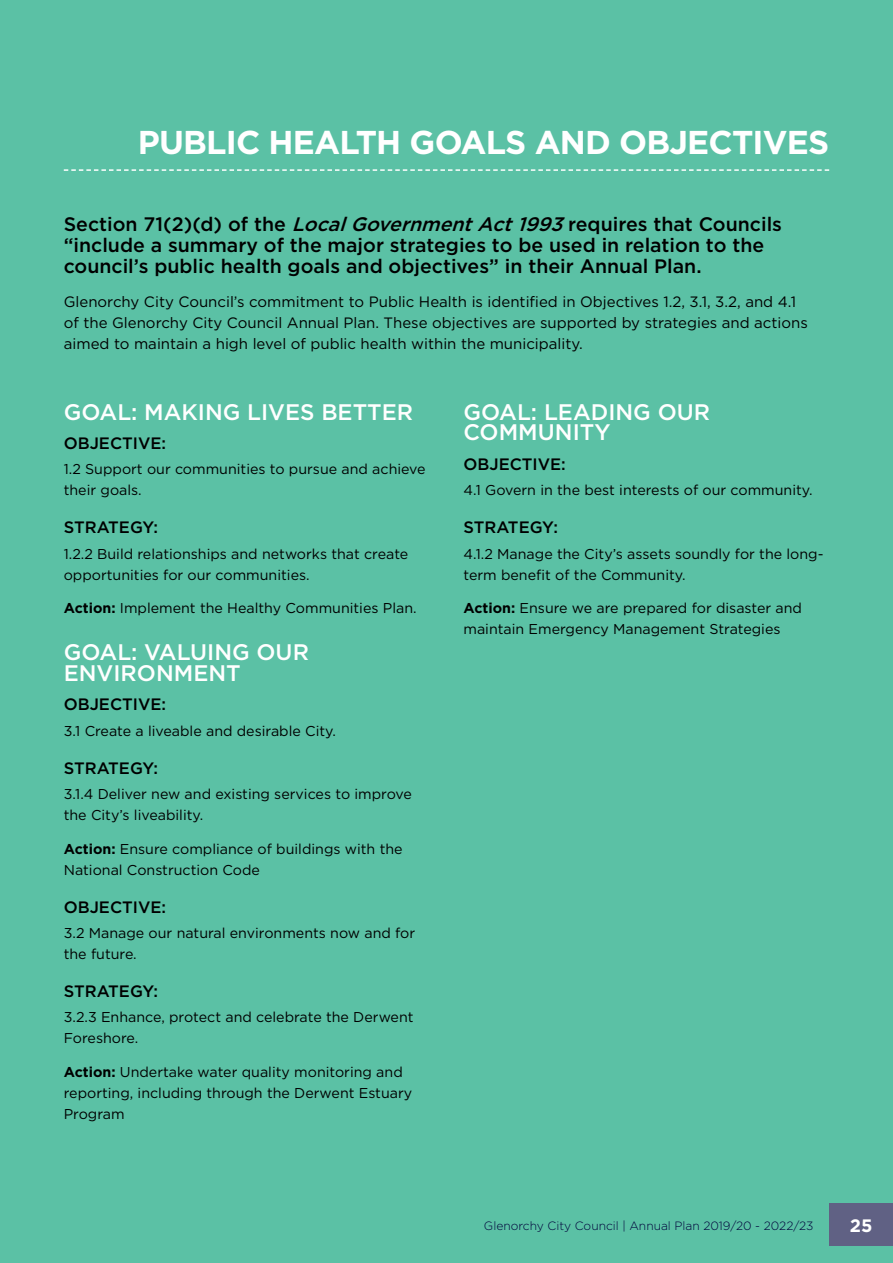
<style>
.page{position:relative;width:893px;height:1263px;background:#5bc1a5}
.page>*{position:absolute;margin:0;border:0;box-sizing:border-box;transform-origin:0 0}
.t1{font:700 33px "Gotham";letter-spacing:-.025em;color:#fff}
.t2{font:500 22.5px/21px "Gotham";color:#fff}
.t3{font:500 19.5px/21px "Gotham";color:#000}
.t4{font:700 18px "Gotham";color:#fff}
.t5{font:500 16.5px "Gotham";color:#000}
.t6{font:15px/21px "Gotham";color:#000}
.t7{font:14.25px/21px "Gotham";color:#000}
.t8{font:300 12px "Gotham";color:#00013a}
.s1{font-style:italic}
.s2{font-weight:700}
</style>
<div class="page">
<div style="left:829px;top:1203px;width:64px;height:43px;background:#606184"></div>
<svg style="left:64px;top:169px;width:765px;height:2px"></svg>
<h1 class="t1" style="left:138px;top:120px;width:693px">PUBLIC HEALTH GOALS AND OBJECTIVES</h1>
<h3 class="t3" style="left:64px;top:214px;width:720px">Section 71(2)(d) of the <span class="s1">LocalGovernmentAct1993</span>requires that Councils “include a summary of the major strategies to be used in relation to the council’s public health goals and objectives” in their Annual Plan.</h3>
<p class="t6" style="left:64px;top:291px;width:746px">Glenorchy City Council’s commitment to Public Health is identified in Objectives 1.2, 3.1, 3.2, and 4.1 of the Glenorchy City Council Annual Plan. These objectives are supported by strategies and actions aimed to maintain a high level of public health within the municipality.</p>
<h2 class="t2" style="left:64px;top:401px;width:351px">GOAL: MAKING LIVES BETTER</h2>
<p class="t5" style="left:64px;top:432px;width:104px">OBJECTIVE:</p>
<p class="t7" style="left:64px;top:458px;width:363px">1.2 Support our communities to pursue and achieve their goals.</p>
<p class="t5" style="left:64px;top:517px;width:96px">STRATEGY:</p>
<p class="t7" style="left:64px;top:543px;width:346px">1.2.2 Build relationships and networks that create opportunities for our communities.</p>
<p class="t7" style="left:64px;top:597px;width:354px"><span class="s2">Action:</span> Implement the Healthy Communities Plan.</p>
<h2 class="t2" style="left:64px;top:641px;width:247px">GOAL: VALUING OUR<br>ENVIRONMENT</h2>
<p class="t5" style="left:64px;top:694px;width:104px">OBJECTIVE:</p>
<p class="t7" style="left:64px;top:720px;width:274px">3.1 Create a liveable and desirable City.</p>
<p class="t5" style="left:64px;top:757px;width:96px">STRATEGY:</p>
<p class="t7" style="left:64px;top:783px;width:350px">3.1.4 Deliver new and existing services to improve the City’s liveability.</p>
<p class="t7" style="left:64px;top:838px;width:340px"><span class="s2">Action:</span> Ensure compliance of buildings with the<br>National Construction Code</p>
<p class="t5" style="left:64px;top:896px;width:104px">OBJECTIVE:</p>
<p class="t7" style="left:64px;top:922px;width:353px">3.2 Manage our natural environments now and for the future.</p>
<p class="t5" style="left:64px;top:980px;width:96px">STRATEGY:</p>
<p class="t7" style="left:64px;top:1006px;width:351px">3.2.3 Enhance, protect and celebrate the Derwent<br>Foreshore.</p>
<p class="t7" style="left:64px;top:1061px;width:350px"><span class="s2">Action:</span> Undertake water quality monitoring and reporting, including through the Derwent Estuary<br>Program</p>
<h2 class="t2" style="left:463px;top:401px;width:248px">GOAL: LEADING OUR<br>COMMUNITY</h2>
<p class="t5" style="left:463px;top:453px;width:104px">OBJECTIVE:</p>
<p class="t7" style="left:463px;top:479px;width:351px">4.1 Govern in the best interests of our community.</p>
<p class="t5" style="left:463px;top:517px;width:96px">STRATEGY:</p>
<p class="t7" style="left:463px;top:543px;width:361px">4.1.2 Manage the City’s assets soundly for the long&shy;term benefit of the Community.</p>
<p class="t7" style="left:463px;top:597px;width:340px"><span class="s2">Action:</span> Ensure we are prepared for disaster and maintain Emergency Management Strategies</p>
<p class="t8" style="left:484px;top:1218px;width:331px">Glenorchy City Council | Annual Plan 2019/20 - 2022/23</p>
<p class="t4" style="left:850px;top:1213px;width:24px">25</p>
</div>
